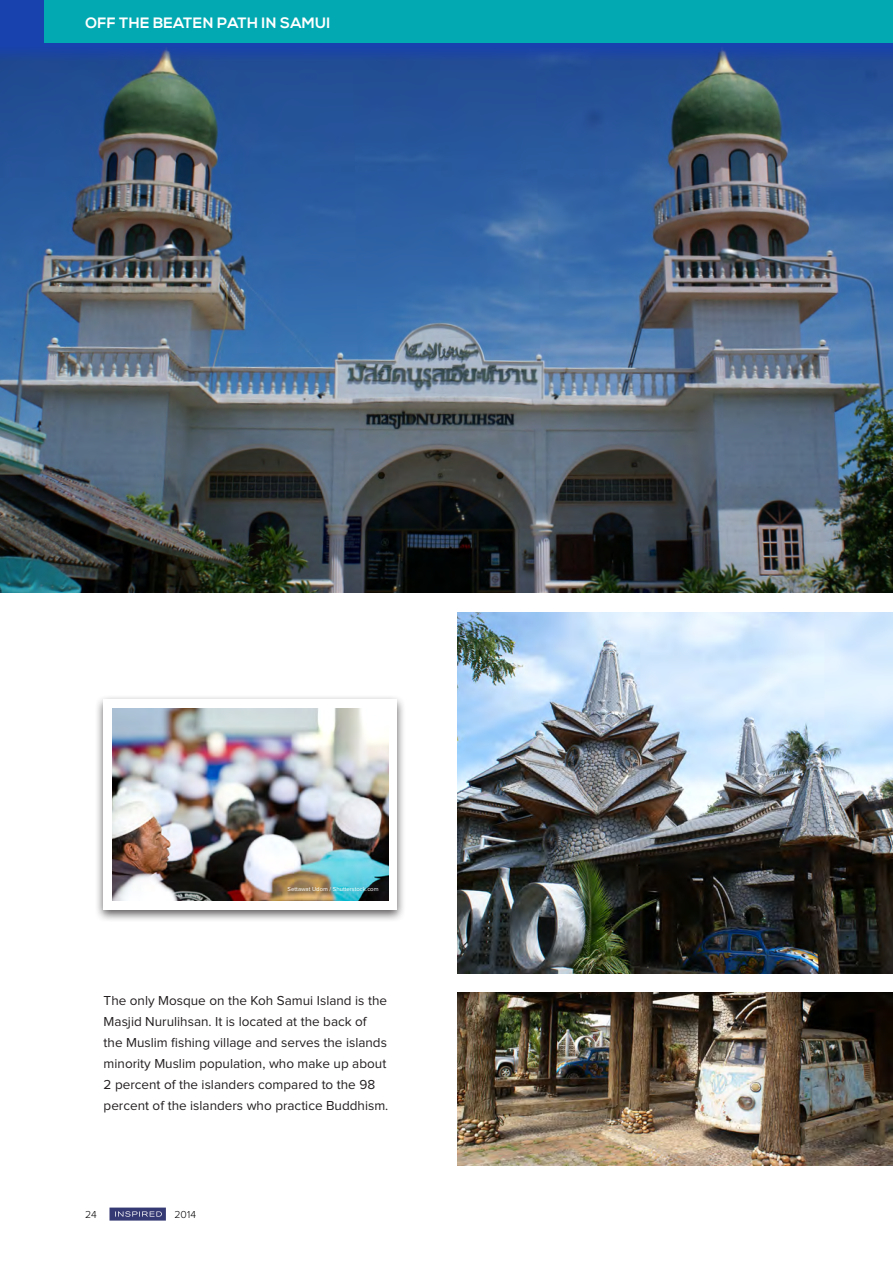
<style>
.page{position:relative;width:893px;height:1263px;background:#fff}
.page>*{position:absolute;margin:0;border:0;box-sizing:border-box;transform-origin:0 0}
.Header_Light{font:700 15px "Nexa";letter-spacing:.02em;color:#fff}
.Story_01{font:13.5px/21px "Proxima Nova";color:#231f20}
.t1{font:300 10.5px "Proxima Nova";letter-spacing:.01em;color:#000}
.Story_01-2{font:6px "Proxima Nova";color:#fff}
</style>
<div class="page">
<img style="left:0;top:69px;width:893px;height:523px">
<div style="left:0;top:0;width:893px;height:69px;background:linear-gradient(to bottom,#1345b6,#224a9b)"></div>
<div style="left:45px;top:0;width:848px;height:43px;background:#02a9b2"></div>
<div style="left:95px;top:694px;width:311px;height:229px;background:#231f20;opacity:.75"></div>
<div style="left:104px;top:699px;width:293px;height:210px;background:#fff"></div>
<img style="left:112px;top:708px;width:276px;height:192px">
<img style="left:458px;top:612px;width:435px;height:361px">
<img style="left:457px;top:992px;width:436px;height:174px">
<svg style="left:109px;top:1207px;width:57px;height:13px"></svg>
<p class="Header_Light" style="left:85px;top:14px;width:246px">OFF THE BEATEN PATH IN SAMUI</p>
<p class="Story_01-2" style="left:288px;top:887px;width:92px">Settawat Udom / Shutterstock.com</p>
<p class="Story_01" style="left:104px;top:990px;width:286px">The only Mosque on the Koh Samui Island is the Masjid Nurulihsan. It is located at the back of the Muslim fishing village and serves the islands minority Muslim population, who make up about 2 percent of the islanders compared to the 98 percent of the islanders who practice Buddhism.</p>
<p class="t1" style="left:85px;top:1209px;width:13px">24</p>
<p class="t1" style="left:174px;top:1209px;width:23px">2014</p>
</div>
